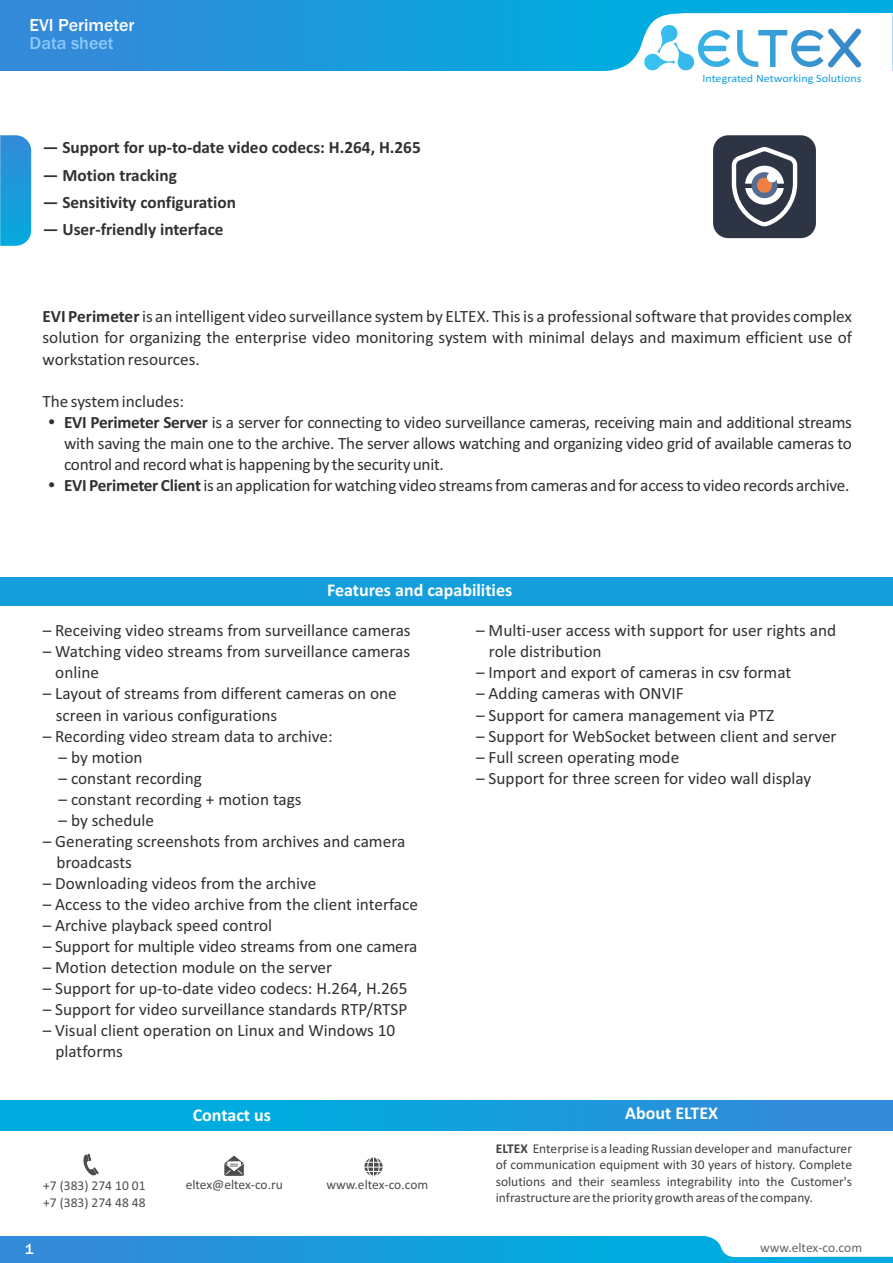
<style>
.page{position:relative;width:893px;height:1263px;background:#fff}
.page>*{position:absolute;margin:0;border:0;box-sizing:border-box;transform-origin:0 0}
.t1{font:700 18px "Calibri";color:#fff}
.t2{font:500 18px "Franklin Gothic";color:#fff}
.t3{font:500 18px "Franklin Gothic";color:#8ac9fc}
.t4{font:17.25px/21px "Calibri";color:#313130}
.t5{font:700 17.25px "Calibri";color:#313130}
.t6{font:500 15px "Franklin Gothic";color:#fff}
.t7{font:13.5px/16.5px "Calibri";color:#434242;text-align:justify}
.t8{font:13.5px/16.5px "Calibri";color:#4d4d4d}
.t9{font:13.5px "Calibri";color:#666}
.t10{font:11.1px "Calibri";color:#159edc;scale:1.09 1}
.s1{font-weight:700}
</style>
<div class="page">
<div style="left:0;top:0;width:893px;height:71px;background:linear-gradient(to right,#3489d9,#00b4e0)"></div>
<svg style="left:589px;top:13px;width:304px;height:58px"></svg>
<svg style="left:0;top:135px;width:31px;height:111px;background:#249ddd"></svg>
<div style="left:713px;top:135px;width:103px;height:103px;background:#2d3544;border-radius:15px"></div>
<svg style="left:732px;top:147px;width:65px;height:79px"></svg>
<div style="left:0;top:577px;width:893px;height:29px;background:#159edc"></div>
<div style="left:0;top:1100px;width:893px;height:30px;background:linear-gradient(to right,#00b4e0,#3489d9)"></div>
<svg style="left:224px;top:1155px;width:20px;height:21px"></svg>
<div style="left:363px;top:1156px;width:21px;height:21px;background:#fefefe;border:1px solid #fff;border-radius:50%"></div>
<div style="left:367px;top:1156px;width:13px;height:20px;background:#fefefe;border:1px solid #fff;border-radius:50%"></div>
<svg style="left:364px;top:1157px;width:19px;height:19px"></svg>
<div style="left:0;top:1236px;width:893px;height:27px;background:linear-gradient(to right,#3489d9,#00b4e0)"></div>
<svg style="left:703px;top:1236px;width:190px;height:21px"></svg>
<svg style="left:83px;top:1154px;width:16px;height:22px"></svg>
<p class="t2" style="left:30px;top:19px;width:106px">EVI Perimeter</p>
<p class="t3" style="left:30px;top:36px;width:86px">Data sheet</p>
<p class="t5" style="left:43px;top:140px;width:379px">— Support for up-to-date video codecs: H.264, H.265</p>
<p class="t5" style="left:43px;top:168px;width:135px">— Motion tracking</p>
<p class="t5" style="left:43px;top:195px;width:194px">— Sensitivity configuration</p>
<p class="t5" style="left:43px;top:222px;width:182px">— User-friendly interface</p>
<p class="t10" style="left:702px;top:74px;width:147px">Integrated Networking Solutions</p>
<p class="t4" style="left:43px;top:308px;width:811px;text-align:justify"><span class="s1">EVI Perimeter</span>is an intelligent video surveillance system by ELTEX. This is a professional software that provides complex solution for organizing the enterprise video monitoring system with minimal delays and maximum efficient use of workstation resources.</p>
<p class="t4" style="left:64px;top:392px;width:789px;text-indent:-22px">The system includes:<br><span class="s1">EVI Perimeter Server</span> is a server for connecting to video surveillance cameras, receiving main and additional streams with saving the main one to the archive. The server allows watching and organizing video grid of available cameras to control and record what is happening by the security unit.<br><span class="s1">EVI Perimeter Client</span> is an application for watching video streams from cameras and for access to video records archive.</p>
<p class="t1" style="left:327px;top:583px;width:187px">Features and capabilities</p>
<p class="t4" style="left:43px;top:621px;width:369px">– Receiving video streams from surveillance cameras</p>
<p class="t4" style="left:55px;top:642px;width:356px;text-indent:-13px">– Watching video streams from surveillance cameras online</p>
<p class="t4" style="left:56px;top:685px;width:342px;text-indent:-13px">– Layout of streams from different cameras on one screen in various configurations</p>
<p class="t4" style="left:43px;top:727px;width:291px">– Recording video stream data to archive:</p>
<p class="t4" style="left:59px;top:748px;width:85px">– by motion</p>
<p class="t4" style="left:59px;top:769px;width:145px">– constant recording</p>
<p class="t4" style="left:59px;top:790px;width:245px">– constant recording + motion tags</p>
<p class="t4" style="left:59px;top:811px;width:97px">– by schedule</p>
<p class="t4" style="left:56px;top:832px;width:350px;text-indent:-14px">– Generating screenshots from archives and camera broadcasts</p>
<p class="t4" style="left:43px;top:874px;width:275px">– Downloading videos from the archive</p>
<p class="t4" style="left:43px;top:895px;width:377px">– Access to the video archive from the client interface</p>
<p class="t4" style="left:43px;top:916px;width:231px">– Archive playback speed control</p>
<p class="t4" style="left:43px;top:937px;width:376px">– Support for multiple video streams from one camera</p>
<p class="t4" style="left:43px;top:958px;width:291px">– Motion detection module on the server</p>
<p class="t4" style="left:43px;top:979px;width:366px">– Support for up-to-date video codecs: H.264, H.265</p>
<p class="t4" style="left:43px;top:1000px;width:366px">– Support for video surveillance standards RTP/RTSP</p>
<p class="t4" style="left:55px;top:1021px;width:341px;text-indent:-13px">– Visual client operation on Linux and Windows 10 platforms</p>
<p class="t4" style="left:489px;top:621px;width:349px;text-indent:-13px">– Multi-user access with support for user rights and role distribution</p>
<p class="t4" style="left:476px;top:664px;width:317px">– Import and export of cameras in csv format</p>
<p class="t4" style="left:476px;top:685px;width:209px">– Adding cameras with ONVIF</p>
<p class="t4" style="left:476px;top:706px;width:299px">– Support for camera management via PTZ</p>
<p class="t4" style="left:476px;top:727px;width:362px">– Support for WebSocket between client and server</p>
<p class="t4" style="left:476px;top:748px;width:205px">– Full screen operating mode</p>
<p class="t4" style="left:476px;top:769px;width:337px">– Support for three screen for video wall display</p>
<p class="t1" style="left:193px;top:1107px;width:80px">Contact us</p>
<p class="t8" style="left:43px;top:1179px;width:104px">+7 (383) 274 10 01 +7 (383) 274 48 48</p>
<p class="t8" style="left:186px;top:1177px;width:99px">eltex@eltex-co.ru</p>
<p class="t8" style="left:326px;top:1177px;width:103px">www.eltex-co.com</p>
<p class="t1" style="left:625px;top:1105px;width:94px">About ELTEX</p>
<p class="t7" style="left:496px;top:1141px;width:358px"><span class="s1">ELTEX</span> Enterprise is a leading Russian developer and manufacturer of communication equipment with 30 years of history. Complete solutions and their seamless integrability into the Customer's infrastructure are the priority growth areas of the company.</p>
<p class="t6" style="left:25px;top:1243px;width:10px">1</p>
<p class="t9" style="left:760px;top:1242px;width:103px">www.eltex-co.com</p>
</div>
